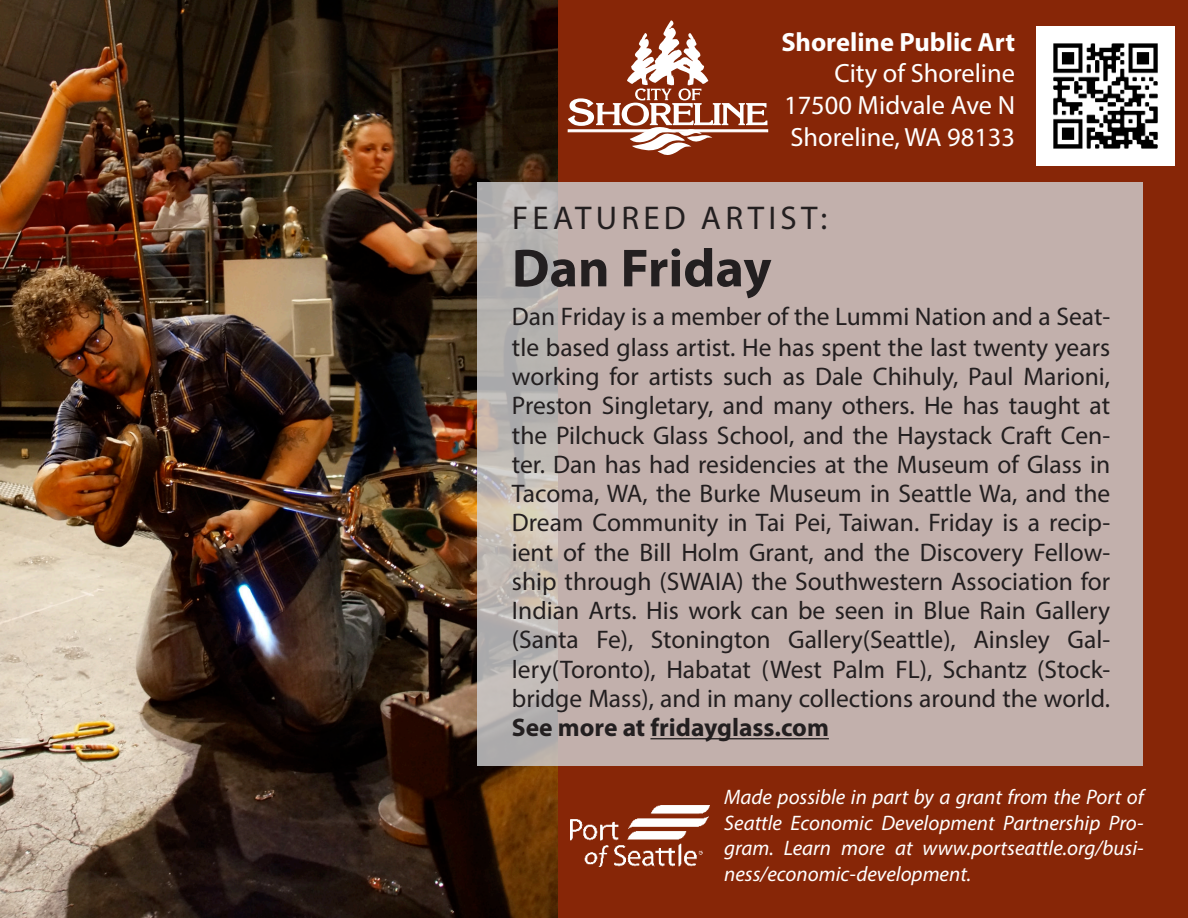
<style>
.page{position:relative;width:1188px;height:918px;background:#872607}
.page>*{position:absolute;margin:0;border:0;box-sizing:border-box;transform-origin:0 0}
.t1{font:700 54px "Myriad Pro";color:#231f20}
.t2{font:33px "Myriad Pro";letter-spacing:.13em;color:#231f20}
.t3{font:26.4px "Myriad Pro";color:#fff}
.t4{font:700 26.4px "Myriad Pro";color:#fff}
.t5{font:25.5px/29.4px "Myriad Pro";color:#231f20;text-align:justify}
.t6{font:italic 21px/25.5px "Myriad Pro";color:#fff;text-align:justify}
.s1{font-weight:700}
</style>
<div class="page">
<img style="left:1037px;top:27px;width:138px;height:138px">
<div style="left:568px;top:129px;width:200px;height:3px;background:#fff;border:1px solid #fff"></div>
<svg style="left:568px;top:21px;width:199px;height:134px"></svg>
<img style="left:0;top:0;width:557px;height:918px">
<svg style="left:477px;top:183px;width:666px;height:583px;background:#c1b0ac"></svg>
<hr style="left:650px;top:738px;width:179px;height:1px;background:#231f20">
<img style="left:571px;top:806px;width:138px;height:60px">
<p class="t4" style="left:781px;top:24px;width:235px">Shoreline Public Art</p>
<p class="t3" style="left:834px;top:57px;width:182px">City of Shoreline</p>
<p class="t3" style="left:784px;top:89px;width:232px">17500 Midvale Ave N</p>
<p class="t3" style="left:791px;top:121px;width:226px">Shoreline, WA 98133</p>
<p class="t2" style="left:512px;top:198px;width:317px">FEATURED ARTIST:</p>
<p class="t1" style="left:512px;top:233px;width:261px">Dan Friday</p>
<p class="t5" style="left:512px;top:302px;width:600px">Dan Friday is a member of the Lummi Nation and a Seat&shy;tle based glass artist. He has spent the last twenty years working for artists such as Dale Chihuly, Paul Marioni, Preston Singletary, and many others. He has taught at the Pilchuck Glass School, and the Haystack Craft Cen&shy;ter. Dan has had residencies at the Museum of Glass in Tacoma, WA, the Burke Museum in Seattle Wa, and the Dream Community in Tai Pei, Taiwan. Friday is a recip&shy;ient of the Bill Holm Grant, and the Discovery Fellow&shy;ship through (SWAIA) the Southwestern Association for Indian Arts. His work can be seen in Blue Rain Gallery (Santa Fe), Stonington Gallery(Seattle), Ainsley Gal&shy;lery(Toronto), Habatat (West Palm FL), Schantz (Stock&shy;bridge Mass), and in many collections around the world.<br><span class="s1">See more at fridayglass.com</span></p>
<p class="t6" style="left:724px;top:784px;width:421px">Made possible in part by a grant from the Port of Seattle Economic Development Partnership Pro&shy;gram. Learn more at www.portseattle.org/busi&shy;ness/economic-development.</p>
</div>
